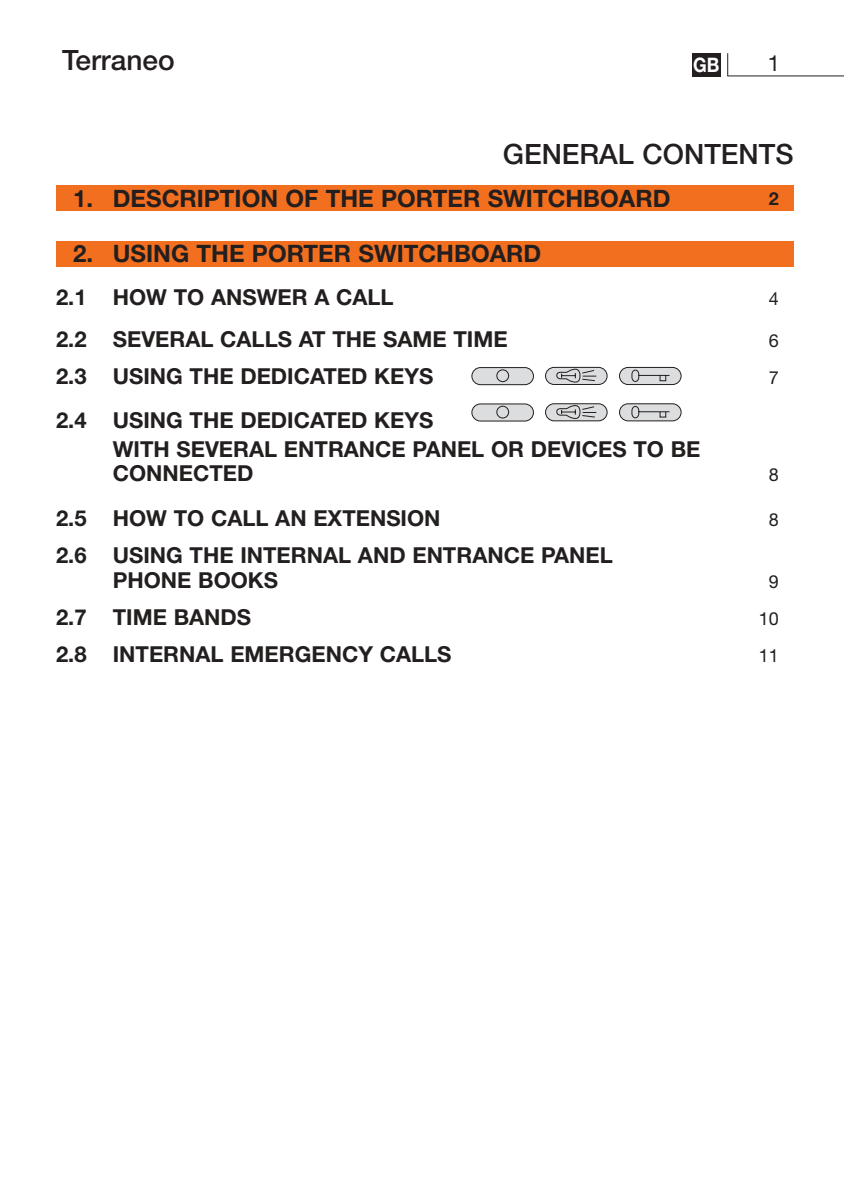
<style>
.page{position:relative;width:844px;height:1191px;background:#fff}
.page>*{position:absolute;margin:0;border:0;box-sizing:border-box;transform-origin:0 0}
.t1{font:500 28px "Helvetica Neue";color:#231f1f}
.t2{font:700 24px "Helvetica Neue";color:#231f1f}
.t3{font:700 22px/29.6px "Helvetica Neue";color:#231f1f}
.t4{font:22px "Helvetica Neue";color:#231f1f}
.t5{font:700 20px "Helvetica Neue";color:#fff;scale:.9 1}
.t6{font:18px "Helvetica Neue";color:#231f1f}
.t7{font:700 18px "Helvetica Neue";color:#231f1f}
</style>
<div class="page">
<svg style="left:56px;top:53px;width:787px;height:369px"></svg>
<p class="t1" style="left:62px;top:50px;width:114px">Terraneo</p>
<p class="t5" style="left:693px;top:58px;width:31px">GB</p>
<p class="t4" style="left:767px;top:55px;width:14px">1</p>
<p class="t1" style="left:502px;top:144px;width:292px">GENERAL CONTENTS</p>
<p class="t2" style="left:73px;top:190px;width:598px">1. DESCRIPTION OF THE PORTER SWITCHBOARD</p>
<p class="t7" style="left:768px;top:193px;width:12px">2</p>
<p class="t2" style="left:73px;top:245px;width:469px">2. USING THE PORTER SWITCHBOARD</p>
<p class="t3" style="left:56px;top:284px;width:339px">2.1 HOW TO ANSWER A CALL</p>
<p class="t6" style="left:768px;top:292px;width:12px">4</p>
<p class="t3" style="left:56px;top:327px;width:453px">2.2 SEVERAL CALLS AT THE SAME TIME</p>
<p class="t6" style="left:768px;top:334px;width:12px">6</p>
<p class="t3" style="left:56px;top:363px;width:379px">2.3 USING THE DEDICATED KEYS</p>
<p class="t6" style="left:768px;top:371px;width:12px">7</p>
<p class="t3" style="left:113px;top:407px;width:589px;text-indent:-57px">2.4 USING THE DEDICATED KEYS<br>WITH SEVERAL ENTRANCE PANEL OR DEVICES TO BE</p>
<p class="t3" style="left:113px;top:460px;width:142px">CONNECTED</p>
<p class="t6" style="left:768px;top:468px;width:12px">8</p>
<p class="t3" style="left:56px;top:505px;width:386px">2.5 HOW TO CALL AN EXTENSION</p>
<p class="t6" style="left:768px;top:513px;width:12px">8</p>
<p class="t3" style="left:113px;top:544px;width:501px;line-height:25px;text-indent:-57px">2.6 USING THE INTERNAL AND ENTRANCE PANEL<br>PHONE BOOKS</p>
<p class="t6" style="left:768px;top:575px;width:12px">9</p>
<p class="t3" style="left:56px;top:604px;width:196px">2.7 TIME BANDS</p>
<p class="t6" style="left:758px;top:612px;width:22px">10</p>
<p class="t3" style="left:56px;top:641px;width:397px">2.8 INTERNAL EMERGENCY CALLS</p>
<p class="t6" style="left:758px;top:649px;width:22px">11</p>
</div>
